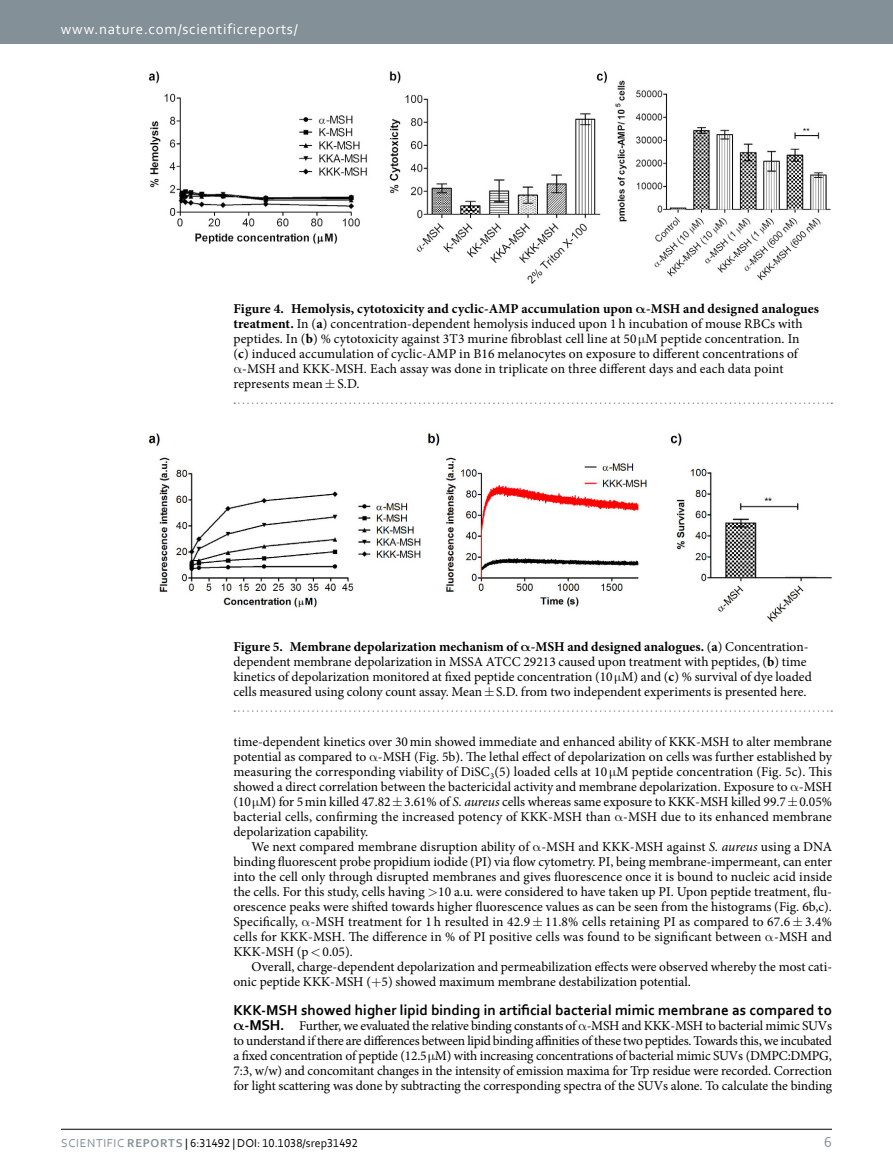
<style>
.page{position:relative;width:893px;height:1174px;background:#fff}
.page>*{position:absolute;margin:0;border:0;box-sizing:border-box;transform-origin:0 0}
.t1{font:700 15px "Corbel";color:#000}
.t2{font:15px "Corbel";letter-spacing:.045em;color:#fff}
.t3{font:15px "Corbel";color:#839097}
.t4{font:13.5px/15px "Minion Pro";color:#000;text-align:justify}
.t5{font:700 13.5px "Minion Pro";letter-spacing:.01em;color:#000}
.t6{font:12px "Corbel";color:#000}
.s1{font-weight:700}
.s2{font-style:italic}
.s3{font-family:"Corbel";font-weight:700;font-size:15px}
.s4{color:#839097}
.s5{font-weight:700;color:#839097}
</style>
<div class="page">
<div style="left:0;top:0;width:893px;height:43px;background:#839097"></div>
<hr style="left:61px;top:1129px;width:771px;height:1px;background:#000">
<img style="left:149px;top:71px;width:682px;height:213px">
<svg style="left:234px;top:402px;width:598px;height:2px"></svg>
<img style="left:148px;top:433px;width:684px;height:190px">
<svg style="left:234px;top:710px;width:598px;height:2px"></svg>
<p class="t2" style="left:61px;top:19px;width:238px">www.nature.com/scientificreports/</p>
<p class="t5" style="left:233px;top:299px;width:587px">Figure 4. Hemolysis, cytotoxicity and cyclic-AMP accumulation upon -MSH and designed analogues</p>
<p class="t4" style="left:233px;top:316px;width:571px"><span class="s1">treatment.</span> In (<span class="s1">a</span>) concentration-dependent hemolysis induced upon 1 h incubation of mouse RBCs with</p>
<p class="t4" style="left:233px;top:331px;width:568px">peptides. In (<span class="s1">b</span>) % cytotoxicity against 3T3 murine fibroblast cell line at 50 M peptide concentration. In</p>
<p class="t4" style="left:233px;top:346px;width:566px">(<span class="s1">c</span>) induced accumulation of cyclic-AMP in B16 melanocytes on exposure to different concentrations of</p>
<p class="t4" style="left:242px;top:361px;width:543px">-MSH and KKK-MSH. Each assay was done in triplicate on three different days and each data point</p>
<p class="t4" style="left:233px;top:376px;width:128px">represents mean S.D.</p>
<p class="t4" style="left:233px;top:639px;width:580px;text-align:left"><span class="s1">Figure 5. Membrane depolarization mechanism of -MSH and designed analogues.</span> (<span class="s1">a</span>) Concentration&shy;dependent membrane depolarization in MSSA ATCC 29213 caused upon treatment with peptides, (<span class="s1">b</span>) time kinetics of depolarization monitored at fixed peptide concentration (10 M) and (<span class="s1">c</span>) % survival of dye loaded cells measured using colony count assay. Mean S.D. from two independent experiments is presented here.</p>
<p class="t4" style="left:233px;top:734px;width:600px">time-dependent kinetics over 30min showed immediate and enhanced ability of KKK-MSH to alter membrane potential as compared to -MSH (Fig. 5b). The lethal effect of depolarization on cells was further established by measuring the corresponding viability of DiSC<sub>3</sub>(5) loaded cells at 10 M peptide concentration (Fig. 5c). This showed a direct correlation between the bactericidal activity and membrane depolarization. Exposure to -MSH (10 M) for 5min killed 47.82 3.61% of <span class="s2">S. aureus</span> cells whereas same exposure to KKK-MSH killed 99.7 0.05% bacterial cells, confirming the increased potency of KKK-MSH than -MSH due to its enhanced membrane depolarization capability.</p>
<p class="t4" style="left:233px;top:839px;width:600px;text-indent:18px">We next compared membrane disruption ability of -MSH and KKK-MSH against <span class="s2">S. aureus</span> using a DNA binding fluorescent probe propidium iodide (PI) via flow cytometry. PI, being membrane-impermeant, can enter into the cell only through disrupted membranes and gives fluorescence once it is bound to nucleic acid inside the cells. For this study, cells having 10 a.u. were considered to have taken up PI. Upon peptide treatment, flu&shy;orescence peaks were shifted towards higher fluorescence values as can be seen from the histograms (Fig. 6b,c).<br>Specifically, -MSH treatment for 1 h resulted in 42.9 11.8% cells retaining PI as compared to 67.6 3.4% cells for KKK-MSH. The difference in % of PI positive cells was found to be significant between -MSH and KKK-MSH (p 0.05).</p>
<p class="t4" style="left:233px;top:959px;width:600px;text-indent:18px">Overall, charge-dependent depolarization and permeabilization effects were observed whereby the most cati&shy;onic peptide KKK-MSH ( 5) showed maximum membrane destabilization potential.</p>
<p class="t1" style="left:233px;top:1001px;width:600px">KKK-MSH showed higher lipid binding in artificial bacterial mimic membrane as compared to</p>
<p class="t4" style="left:233px;top:1018px;width:600px;text-indent:11px"><span class="s3">-MSH.</span> Further, we evaluated the relative binding constants of -MSH and KKK-MSH to bacterial mimic SUVs to understand if there are differences between lipid binding affinities of these two peptides. Towards this, we incubated a fixed concentration of peptide (12.5 M) with increasing concentrations of bacterial mimic SUVs (DMPC:DMPG, 7:3, w/w) and concomitant changes in the intensity of emission maxima for Trp residue were recorded. Correction for light scattering was done by subtracting the corresponding spectra of the SUVs alone. To calculate the binding</p>
<p class="t6" style="left:61px;top:1135px;width:298px"><span class="s4">Scientific</span> <span class="s5">Reports</span> | 6:31492 | DOI: 10.1038/srep31492</p>
<p class="t3" style="left:824px;top:1132px;width:9px">6</p>
</div>
